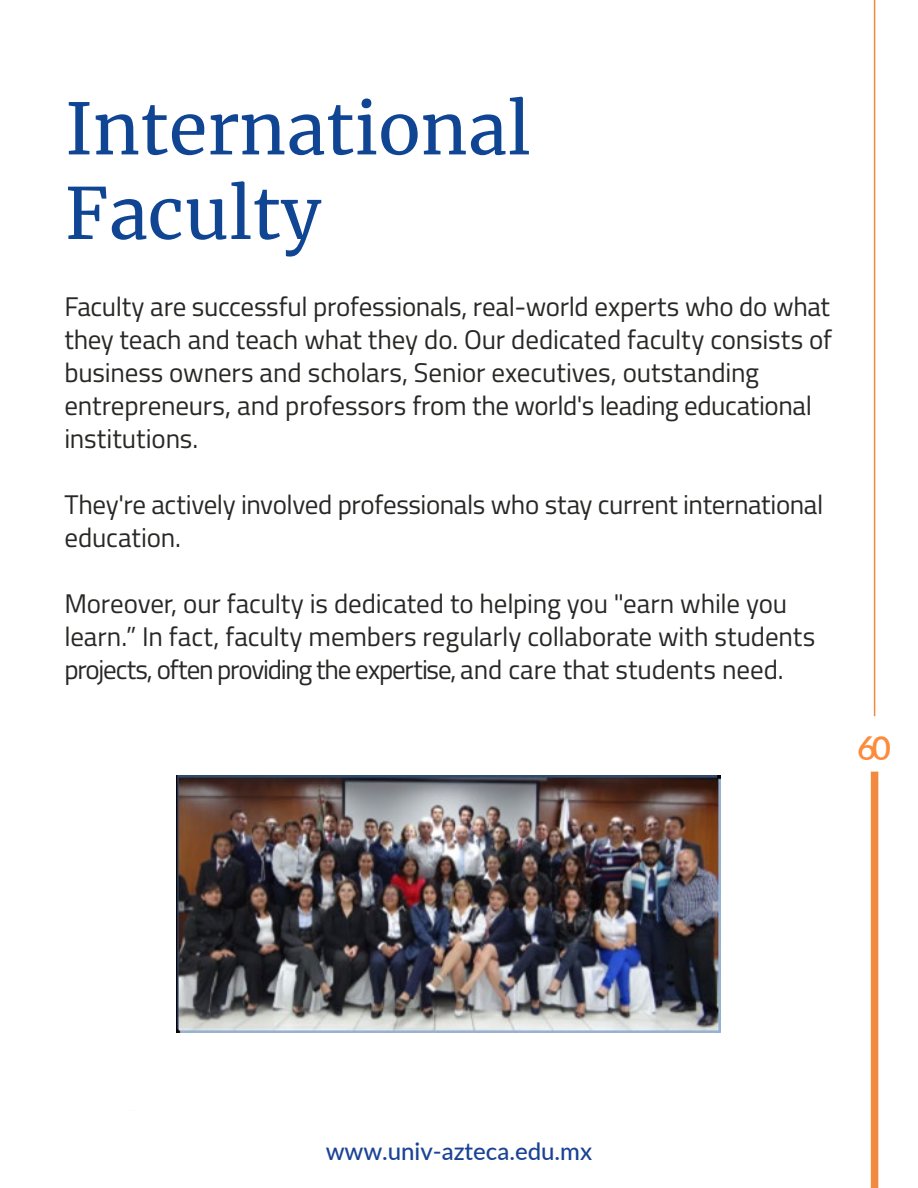
<style>
.page{position:relative;width:918px;height:1188px;background:#fff}
.page>*{position:absolute;margin:0;border:0;box-sizing:border-box;transform-origin:0 0}
.t1{font:70.5px/84.6px "Merriweather";color:#104593}
.t2{font:600 33px "Lato";color:#fc8b3b}
.t3{font:27px/33px "Titillium";letter-spacing:-.005em;color:#282827}
.t4{font:500 24px "Lato";color:#1a4395}
</style>
<div class="page">
<div style="left:871px;top:772px;width:7px;height:416px;background:#f1893f"></div>
<hr style="left:874px;top:0;width:1px;height:716px;background:#f1893f">
<img style="left:177px;top:775px;width:543px;height:257px">
<h1 class="t1" style="left:65px;top:85px;width:467px">International<br>Faculty</h1>
<p class="t3" style="left:64px;top:289px;width:769px">Faculty are successful professionals, real-world experts who do what they teach and teach what they do. Our dedicated faculty consists of business owners and scholars, Senior executives, outstanding entrepreneurs, and professors from the world's leading educational institutions.</p>
<p class="t3" style="left:64px;top:487px;width:761px">They're actively involved professionals who stay current international education.</p>
<p class="t3" style="left:64px;top:586px;width:752px">Moreover, our faculty is dedicated to helping you "earn while you learn.” In fact, faculty members regularly collaborate with students projects, often providing the expertise, and care that students need.</p>
<p class="t2" style="left:857px;top:724px;width:35px">60</p>
<p class="t4" style="left:326px;top:1134px;width:268px">www.univ-azteca.edu.mx</p>
</div>
